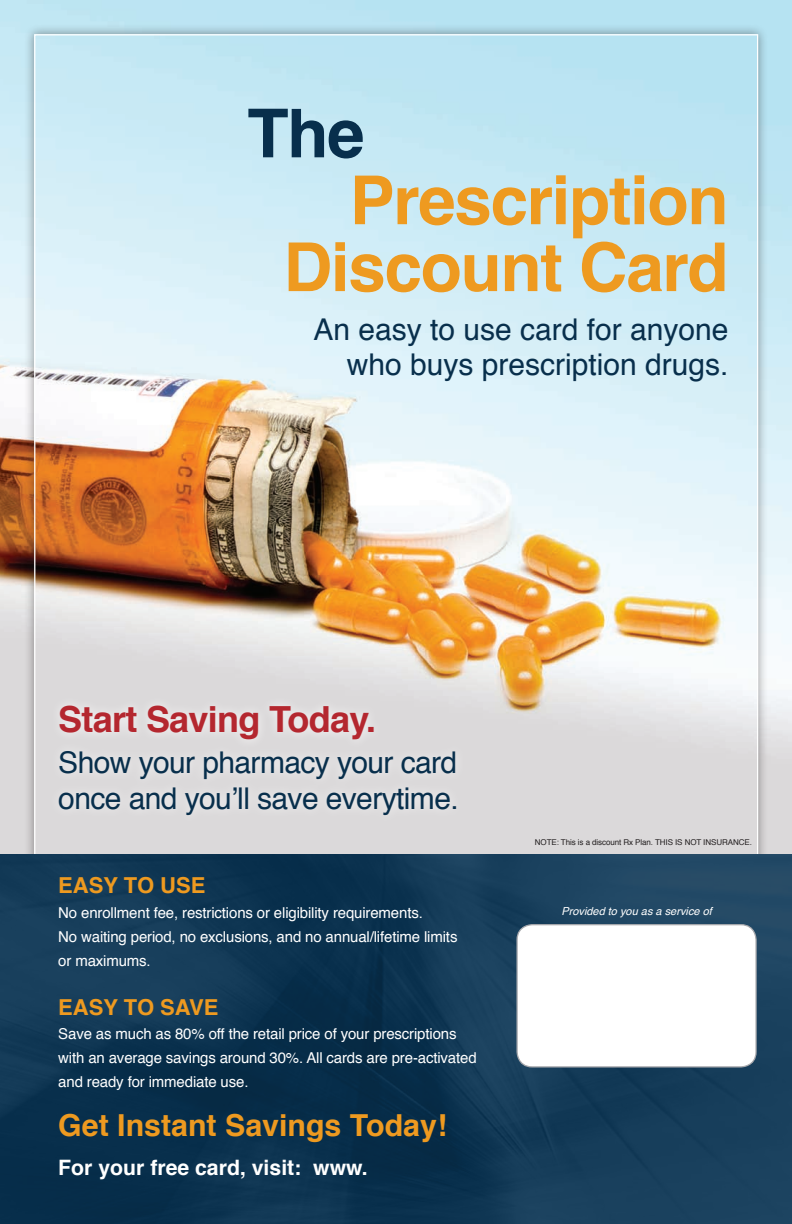
<style>
.page{position:relative;width:792px;height:1224px;background:#fff}
.page>*{position:absolute;margin:0;border:0;box-sizing:border-box;transform-origin:0 0}
.t1{font:700 67.5px/66.9px "Helvetica";letter-spacing:-.02em;color:#ee9a20;text-align:right}
.t2{font:700 67.5px "Helvetica";color:#082f4c}
.t3{font:700 36px "Helvetica";letter-spacing:-.02em;color:#b4272f}
.t4{font:700 30.3px "Helvetica";color:#ee9a20}
.t5{font:30px/36px "Helvetica";letter-spacing:-.02em;color:#082f4c}
.t6{font:30px/35.2px "Helvetica";color:#082f4c;text-align:right}
.t7{font:700 22px "Helvetica";color:#ee9a20}
.t8{font:700 21.2px "Helvetica";color:#fff}
.t9{font:15px/24.3px "Helvetica";letter-spacing:-.01em;color:#fff}
.t10{font:italic 11px "Helvetica";color:#fff}
.t11{font:8px "Helvetica";letter-spacing:-.01em;color:#231f20}
</style>
<div class="page">
<img style="left:0;top:0;width:792px;height:854px">
<div style="left:24px;top:24px;width:744px;height:857px;background:#231f20;opacity:.45"></div>
<img style="left:36px;top:36px;width:720px;height:818px">
<svg style="left:0;top:854px;width:792px;height:370px;background:#103754"></svg>
<div style="left:517px;top:925px;width:239px;height:142px;background:#fff;border-radius:15px"></div>
<div style="left:516px;top:924px;width:241px;height:144px;border:1px solid #a8a9ad;border-radius:15px"></div>
<div style="left:49px;top:695px;width:416px;height:129px;background:#dedcdd"></div>
<h1 class="t2" style="left:247px;top:79px;width:119px">The</h1>
<h1 class="t1" style="left:284px;top:168px;width:447px">Prescription<br>Discount Card</h1>
<h3 class="t6" style="left:313px;top:312px;width:417px">An easy to use card for anyone who buys prescription drugs.</h3>
<h2 class="t3" style="left:58px;top:691px;width:319px">Start Saving Today.</h2>
<h3 class="t5" style="left:58px;top:745px;width:402px">Show your pharmacy your card once and you’ll save everytime.</h3>
<h3 class="t7" style="left:58px;top:868px;width:133px">Easy To Use</h3>
<p class="t9" style="left:58px;top:901px;width:401px">No enrollment fee, restrictions or eligibility requirements.<br>No waiting period, no exclusions, and no annual/lifetime limits or maximums.</p>
<h3 class="t7" style="left:58px;top:989px;width:159px">Easy To Save</h3>
<p class="t9" style="left:58px;top:1022px;width:420px">Save as much as 80% off the retail price of your prescriptions with an average savings around 30%. All cards are pre-activated and ready for immediate use.</p>
<h3 class="t4" style="left:58px;top:1101px;width:390px">Get Instant Savings Today!</h3>
<h3 class="t8" style="left:58px;top:1151px;width:311px">For your free card, visit: www.</h3>
<p class="t11" style="left:535px;top:836px;width:218px">NOTE: This is a discount Rx Plan. THIS IS NOT INSURANCE.</p>
<p class="t10" style="left:561px;top:902px;width:152px">Provided to you as a service of</p>
</div>
